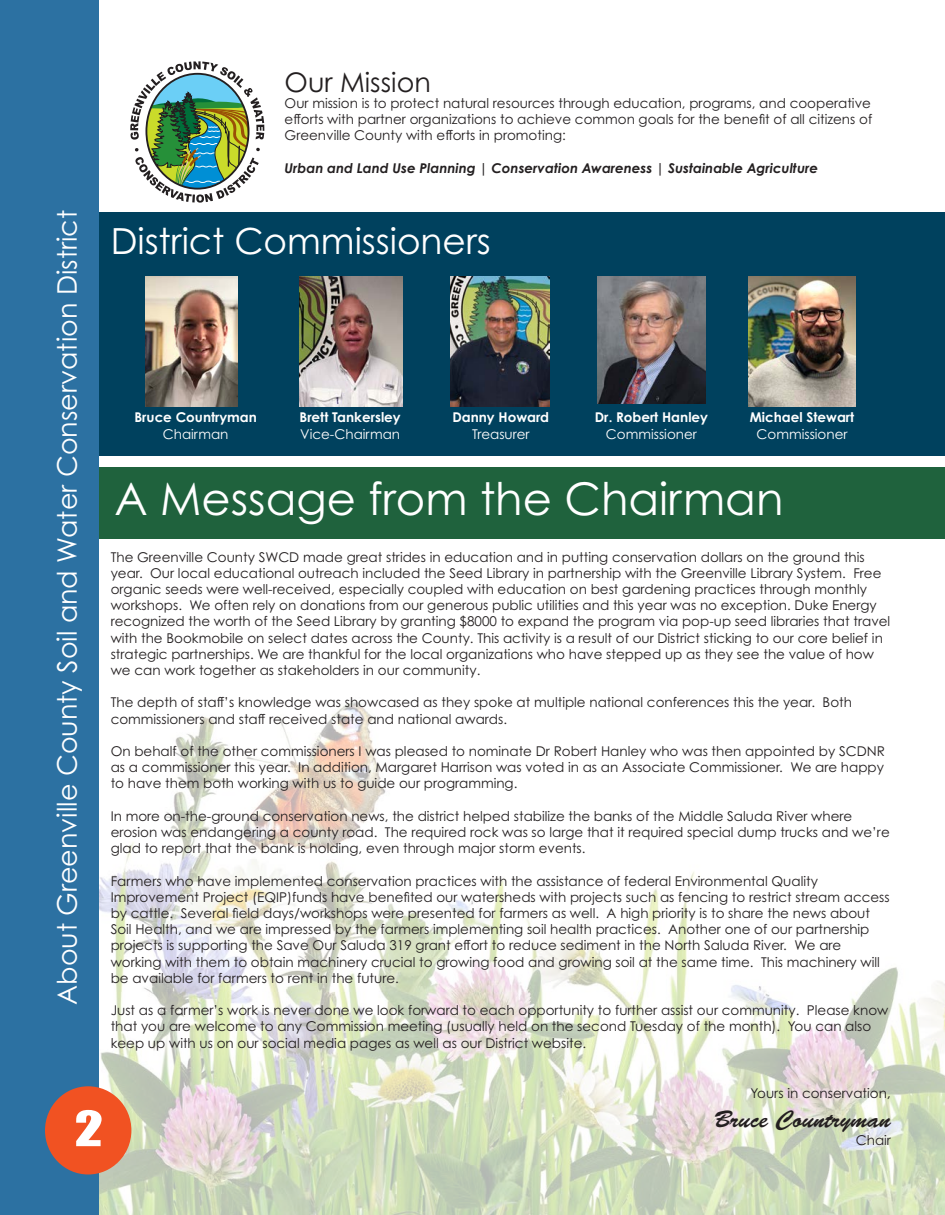
<style>
.page{position:relative;width:945px;height:1215px;background:#fff}
.page>*{position:absolute;margin:0;border:0;box-sizing:border-box;transform-origin:0 0}
.t1{font:45px "Century Gothic Pro";color:#fff}
.t2{font:45px "Impact";color:#fff;scale:1.25 1}
.t3{font:36px "Century Gothic Pro";color:#fff}
.t4{font:27px "Century Gothic Pro";color:#fff}
.t5{font:27px "Century Gothic Pro";color:#231f20}
.t6{font:24px "Brush Script Std";color:#231f20}
.t7{font:13.5px/16.2px "Century Gothic Pro";color:#231f20}
.t8{font:700 13.5px "Century Gothic Pro";color:#fff}
.t9{font:italic 700 13.5px "Century Gothic Pro";color:#231f20}
.t10{font:13.5px "Century Gothic Pro";color:#fff}
.s1{font-size:14.7px}
</style>
<div class="page">
<img style="left:99px;top:702px;width:846px;height:513px">
<div style="left:97px;top:212px;width:847px;height:244px;background:#00415e"></div>
<div style="left:97px;top:467px;width:847px;height:72px;background:#1f623d"></div>
<div style="left:0;top:0;width:59px;height:1215px;background:#2c71a2"></div>
<div style="left:35px;top:0;width:64px;height:1215px;background:#2c71a2"></div>
<div style="left:45px;top:1086px;width:86px;height:88px;background:#f15222;border-radius:50%"></div>
<svg style="left:130px;top:61px;width:134px;height:142px"></svg>
<img style="left:451px;top:276px;width:99px;height:130px">
<img style="left:598px;top:276px;width:107px;height:127px">
<img style="left:146px;top:276px;width:92px;height:130px">
<img style="left:300px;top:276px;width:103px;height:130px">
<img style="left:748px;top:276px;width:108px;height:130px">
<p class="t5" style="left:285px;top:66px;width:148px">Our Mission</p>
<p class="t7" style="left:285px;top:95px;width:589px;text-align:justify">Our mission is to protect natural resources through education, programs, and cooperative efforts with partner organizations to achieve common goals for the benefit of all citizens of Greenville County with efforts in promoting:</p>
<p class="t9" style="left:285px;top:159px;width:535px">Urban and Land Use Planning | Conservation Awareness | Sustainable Agriculture</p>
<p class="t4" style="left:51px;top:1005px;width:796px;rotate:-90deg">About Greenville County Soil and Water Conservation District</p>
<p class="t2" style="left:75px;top:1094px;width:24px">2</p>
<p class="t3" style="left:111px;top:220px;width:382px">District Commissioners</p>
<p class="t8" style="left:134px;top:409px;width:124px">Bruce Countryman</p>
<p class="t10" style="left:163px;top:426px;width:67px">Chairman</p>
<p class="t8" style="left:300px;top:409px;width:103px">Brett Tankersley</p>
<p class="t10" style="left:300px;top:426px;width:101px">Vice-Chairman</p>
<p class="t8" style="left:452px;top:409px;width:98px">Danny Howard</p>
<p class="t10" style="left:472px;top:426px;width:59px">Treasurer</p>
<p class="t8" style="left:595px;top:409px;width:115px">Dr. Robert Hanley</p>
<p class="t10" style="left:606px;top:426px;width:92px">Commissioner</p>
<p class="t8" style="left:750px;top:409px;width:106px">Michael Stewart</p>
<p class="t10" style="left:757px;top:426px;width:92px">Commissioner</p>
<p class="t1" style="left:114px;top:472px;width:671px">A Message from the Chairman</p>
<p class="t7" style="left:111px;top:548px;width:781px">The Greenville County SWCD made great strides in education and in putting conservation dollars on the ground this year. Our local educational outreach included the Seed Library in partnership with the Greenville Library System. Free organic seeds were well-received, especially coupled with education on best gardening practices through monthly workshops. We often rely on donations from our generous public utilities and this year was no exception. Duke Energy recognized the worth of the Seed Library by granting $8000 to expand the program via pop-up seed libraries that travel with the Bookmobile on select dates across the County. This activity is a result of our District sticking to our core belief in strategic partnerships. We are thankful for the local organizations who have stepped up as they see the value of how we can work together as stakeholders in our community.</p>
<p class="t7" style="left:111px;top:694px;width:743px">The depth of staff’s knowledge was showcased as they spoke at multiple national conferences this the year. Both commissioners and staff received state and national awards.</p>
<p class="t7" style="left:111px;top:743px;width:776px;text-align:justify">On behalf of the other commissioners I was pleased to nominate Dr Robert Hanley who was then appointed by SCDNR as a commissioner this year. In addition, Margaret Harrison was voted in as an Associate Commissioner. We are happy to have them both working with us to guide our programming.</p>
<p class="t7" style="left:111px;top:808px;width:781px">In more on-the-ground conservation news, the district helped stabilize the banks of the Middle Saluda River where erosion was endangering a county road. The required rock was so large that it required special dump trucks and we’re glad to report that the bank is holding, even through major storm events.</p>
<p class="t7" style="left:111px;top:872px;width:781px">Farmers who have implemented conservation practices with the assistance of federal Environmental Quality Improvement Project (EQIP)funds have benefited our watersheds with projects such as fencing to restrict stream access by cattle. Several field days/workshops were presented for farmers as well. A high priority is to share the news about Soil Health, and we are impressed by the farmers implementing soil health practices. Another one of our partnership projects is supporting the Save Our Saluda 319 grant effort to reduce sediment in the North Saluda River. We are working with them to obtain machinery crucial to growing food and growing soil at the same time. This machinery will be available for farmers to rent in the future.</p>
<p class="t7" style="left:111px;top:1002px;width:779px">Just as a farmer’s work is never done we look forward to each opportunity to further assist our community. Please know that you are welcome to any Commission meeting (usually held on the second Tuesday of the month). You can also keep up with us on our social media pages as well as our District website.</p>
<p class="t7" style="left:750px;top:1085px;width:142px">Yours in conservation<span class="s1">,</span></p>
<p class="t6" style="left:714px;top:1106px;width:179px">Bruce Countryman</p>
<p class="t7" style="left:856px;top:1132px;width:37px">Chair</p>
</div>
